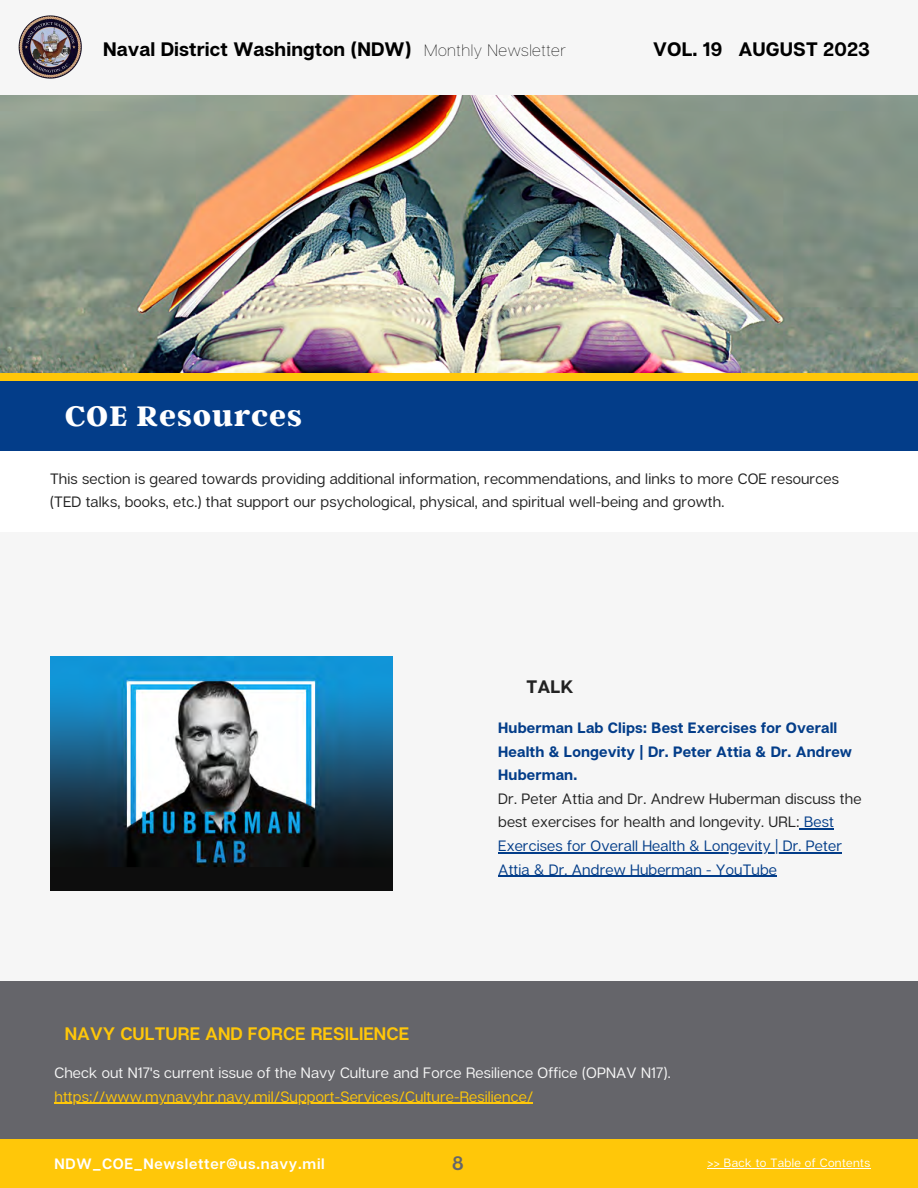
<style>
.page{position:relative;width:918px;height:1188px;background:#f6f6f6}
.page>*{position:absolute;margin:0;border:0;box-sizing:border-box;transform-origin:0 0}
.t1{font:800 31.5px "Argent CF";letter-spacing:.03em;color:#fff}
.t2{font:700 19.5px "Articulat CF";letter-spacing:.005em;color:#000}
.t3{font:600 19.5px "Articulat CF";color:#65656a}
.t4{font:600 18px "Articulat CF";letter-spacing:.005em;color:#ffc709}
.t5{font:700 18px "Articulat CF";color:#222}
.t6{font:100 16.5px "Articulat CF";letter-spacing:.03em;color:#000}
.t7{font:15px/23.5px "Articulat CF";letter-spacing:.01em;color:#222}
.t8{font:700 15px/23.7px "Articulat CF";letter-spacing:.01em;color:#033d89}
.t9{font:15px "Articulat CF";letter-spacing:.01em;color:#f6f6f6}
.t10{font:15px "Articulat CF";letter-spacing:.01em;color:#ffc709}
.t11{font:600 15px "Articulat CF";letter-spacing:.05em;color:#fff}
.t12{font:12px "Articulat CF";letter-spacing:.03em;color:#fff}
.s1{color:#033d89}
</style>
<div class="page">
<div style="left:0;top:428px;width:918px;height:103px;background:#fff"></div>
<div style="left:0;top:982px;width:918px;height:188px;background:#65656a"></div>
<div style="left:0;top:1139px;width:918px;height:49px;background:#ffc709"></div>
<img style="left:18px;top:15px;width:64px;height:64px">
<img style="left:0;top:95px;width:918px;height:278px">
<div style="left:0;top:381px;width:918px;height:70px;background:#033d89"></div>
<div style="left:0;top:373px;width:918px;height:8px;background:#ffc709"></div>
<img style="left:50px;top:657px;width:342px;height:234px">
<hr style="left:707px;top:1168px;width:164px;height:1px;background:#fff">
<hr style="left:54px;top:1103px;width:479px;height:1px;background:#ffc709">
<hr style="left:800px;top:829px;width:34px;height:1px;background:#033d89">
<hr style="left:498px;top:852px;width:344px;height:1px;background:#033d89">
<hr style="left:498px;top:876px;width:279px;height:1px;background:#033d89">
<p class="t2" style="left:103px;top:37px;width:310px">Naval District Washington (NDW)</p>
<p class="t6" style="left:424px;top:40px;width:143px">Monthly Newsletter</p>
<p class="t2" style="left:653px;top:37px;width:219px">VOL. 19 AUGUST 2023</p>
<p class="t1" style="left:65px;top:396px;width:239px">COE Resources</p>
<p class="t7" style="left:50px;top:466px;width:790px">This section is geared towards providing additional information, recommendations, and links to more COE resources (TED talks, books, etc.) that support our psychological, physical, and spiritual well-being and growth.</p>
<p class="t5" style="left:527px;top:676px;width:48px">TALK</p>
<p class="t4" style="left:65px;top:1023px;width:346px">NAVY CULTURE AND FORCE RESILIENCE</p>
<p class="t8" style="left:498px;top:715px;width:355px">Huberman Lab Clips: Best Exercises for Overall<br>Health &amp; Longevity | Dr. Peter Attia &amp; Dr. Andrew<br>Huberman.</p>
<p class="t7" style="left:498px;top:786px;width:365px">Dr. Peter Attia and Dr. Andrew Huberman discuss the best exercises for health and longevity. URL: <span class="s1">Best Exercises for Overall Health &amp; Longevity | Dr. Peter Attia &amp; Dr. Andrew Huberman - YouTube</span></p>
<p class="t9" style="left:54px;top:1063px;width:618px">Check out N17's current issue of the Navy Culture and Force Resilience Office (OPNAV N17).</p>
<p class="t10" style="left:54px;top:1087px;width:480px">https://www.mynavyhr.navy.mil/Support-Services/Culture-Resilience/</p>
<p class="t3" style="left:452px;top:1151px;width:13px">8</p>
<p class="t11" style="left:54px;top:1154px;width:272px">NDW_COE_Newsletter@us.navy.mil</p>
<p class="t12" style="left:707px;top:1155px;width:164px">&gt;&gt; Back to Table of Contents</p>
</div>
